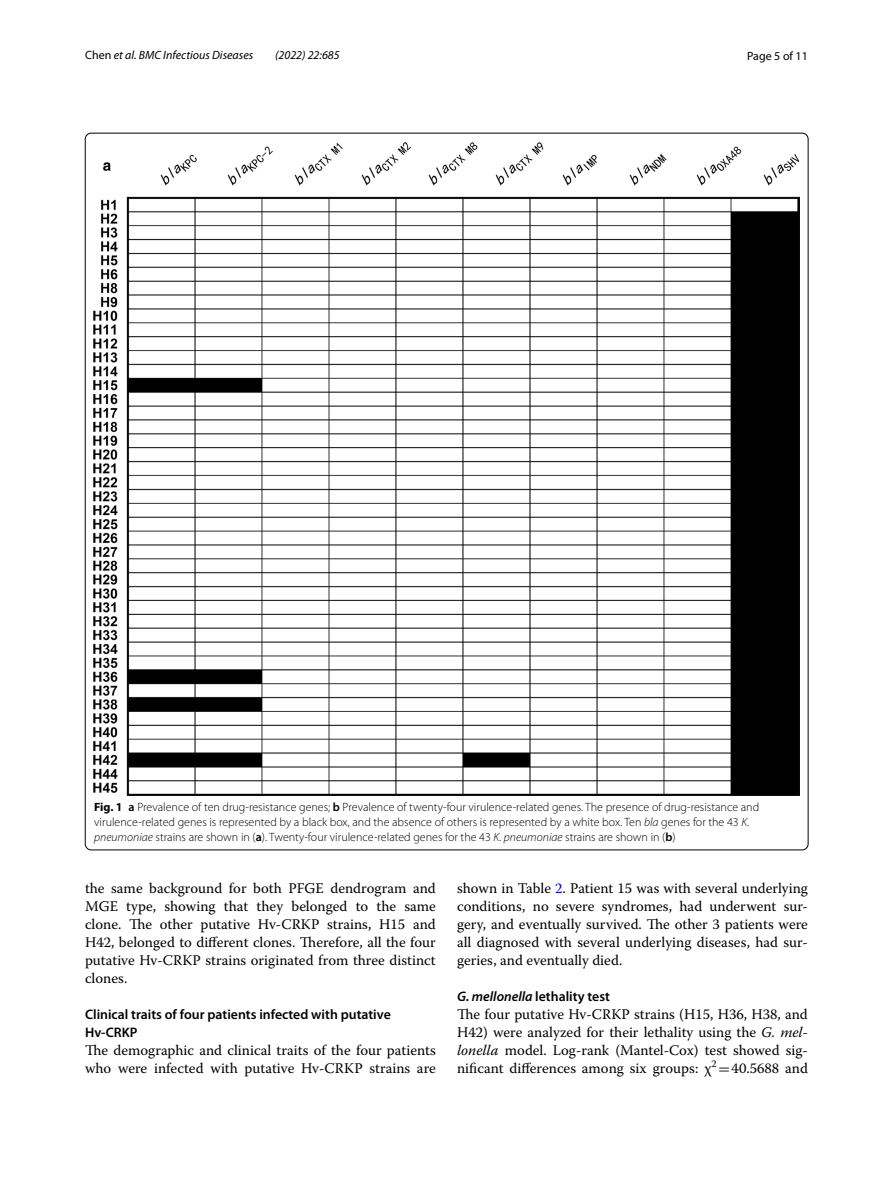
<style>
.page{position:relative;width:893px;height:1187px;background:#fff}
.page>*{position:absolute;margin:0;border:0;box-sizing:border-box;transform-origin:0 0}
.t1{font:14.7px/18px "Warnock Pro";color:#000;text-align:justify}
.t2{font:600 13.8px/18px "Myriad Pro";color:#000}
.t3{font:300 12px/15px "Myriad Pro";color:#000}
.t4{font:italic 12px "Myriad Pro";color:#000}
.t5{font:12px "Myriad Pro";color:#000}
.s1{font-style:normal}
.s2{font-weight:700}
.s3{font-weight:600}
.s4{font-style:italic}
.s5{color:#00f}
.s6{font-family:"MTSY"}
</style>
<div class="page">
<img style="left:94px;top:142px;width:706px;height:653px">
<p class="t4" style="left:85px;top:48px;width:170px"><span class="s1">Chen</span> et al. BMC Infectious Diseases</p>
<p class="t4" style="left:275px;top:48px;width:66px">(2022) 22:685</p>
<p class="t5" style="left:747px;top:48px;width:62px">Page 5 of 11</p>
<p class="t3" style="left:94px;top:799px;width:666px"><span class="s2">Fig. 1</span> <span class="s3">a</span> Prevalence of ten drug-resistance genes; <span class="s3">b</span> Prevalence of twenty-four virulence-related genes. The presence of drug-resistance and virulence-related genes is represented by a black box, and the absence of others is represented by a white box. Ten <span class="s4">bla</span> genes for the 43 <span class="s4">K. pneumoniae</span> strains are shown in (<span class="s3">a</span>). Twenty-four virulence-related genes for the 43 <span class="s4">K. pneumoniae</span> strains are shown in (<span class="s3">b</span>)</p>
<p class="t1" style="left:85px;top:879px;width:352px">the same background for both PFGE dendrogram and MGE type, showing that they belonged to the same clone. The other putative Hv-CRKP strains, H15 and H42, belonged to different clones. Therefore, all the four putative Hv-CRKP strains originated from three distinct clones.</p>
<p class="t2" style="left:85px;top:1005px;width:307px">Clinical traits of four patients infected with putative<br>Hv‑CRKP</p>
<p class="t1" style="left:85px;top:1041px;width:352px">The demographic and clinical traits of the four patients who were infected with putative Hv-CRKP strains are</p>
<p class="t1" style="left:457px;top:879px;width:352px">shown in Table <span class="s5">2</span>. Patient 15 was with several underlying conditions, no severe syndromes, had underwent sur&shy;gery, and eventually survived. The other 3 patients were all diagnosed with several underlying diseases, had sur&shy;geries, and eventually died.</p>
<p class="t2" style="left:457px;top:987px;width:154px"><span class="s4">G. mellonella</span> lethality test</p>
<p class="t1" style="left:457px;top:1005px;width:352px">The four putative Hv-CRKP strains (H15, H36, H38, and H42) were analyzed for their lethality using the <span class="s4">G. mel&shy;lonella</span> model. Log-rank (Mantel-Cox) test showed sig&shy;nificant differences among six groups: χ<sup>2</sup> <span class="s6">=</span>40.5688 and</p>
</div>
